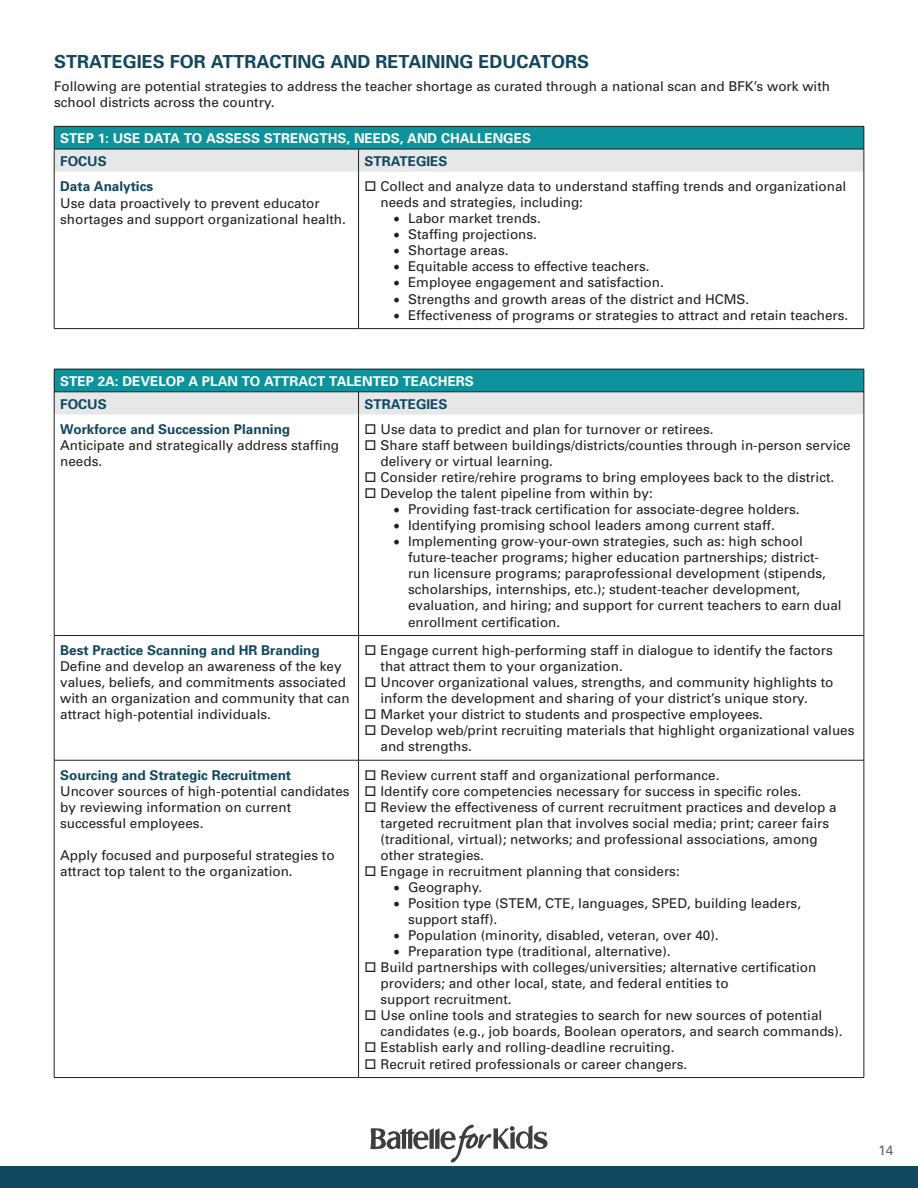
<style>
.page{position:relative;width:918px;height:1188px;background:#fff}
.page>*{position:absolute;margin:0;border:0;box-sizing:border-box;transform-origin:0 0}
.t1{font:700 18px "Univers";color:#12485f}
.t2{font:13.5px/16px "Univers";color:#231f20}
.t3{font:700 13.5px "Univers";color:#12485f}
.t4{font:700 13.5px "Univers";color:#fff}
.t5{font:13.5px "Univers";color:#636366}
.s1{font-family:"Minion Pro";font-size:18px}
</style>
<div class="page">
<hr style="left:54px;top:126px;width:305px;height:1px;background:#231f20">
<hr style="left:359px;top:126px;width:505px;height:1px;background:#231f20">
<svg style="left:54px;top:127px;width:811px;height:45px;background:#79babe"></svg>
<hr style="left:54px;top:172px;width:1px;height:156px;background:#231f20">
<hr style="left:358px;top:172px;width:1px;height:156px;background:#231f20">
<hr style="left:864px;top:172px;width:1px;height:156px;background:#231f20">
<hr style="left:54px;top:328px;width:305px;height:1px;background:#231f20">
<hr style="left:359px;top:328px;width:505px;height:1px;background:#231f20">
<svg style="left:54px;top:369px;width:811px;height:46px;background:#79b8bd"></svg>
<hr style="left:54px;top:415px;width:1px;height:220px;background:#231f20">
<hr style="left:358px;top:415px;width:1px;height:220px;background:#231f20">
<hr style="left:864px;top:415px;width:1px;height:220px;background:#231f20">
<hr style="left:54px;top:635px;width:305px;height:1px;background:#231f20">
<hr style="left:54px;top:636px;width:1px;height:124px;background:#231f20">
<hr style="left:359px;top:635px;width:505px;height:1px;background:#231f20">
<hr style="left:358px;top:636px;width:1px;height:124px;background:#231f20">
<hr style="left:864px;top:636px;width:1px;height:124px;background:#231f20">
<hr style="left:54px;top:760px;width:305px;height:1px;background:#231f20">
<hr style="left:54px;top:760px;width:1px;height:317px;background:#231f20">
<hr style="left:359px;top:760px;width:505px;height:1px;background:#231f20">
<hr style="left:358px;top:760px;width:1px;height:317px;background:#231f20">
<hr style="left:864px;top:760px;width:1px;height:317px;background:#231f20">
<hr style="left:54px;top:1077px;width:305px;height:1px;background:#231f20">
<hr style="left:359px;top:1077px;width:505px;height:1px;background:#231f20">
<svg style="left:370px;top:1125px;width:178px;height:37px"></svg>
<div style="left:0;top:1166px;width:918px;height:22px;background:#12485f"></div>
<p class="t1" style="left:54px;top:51px;width:537px">STRATEGIES FOR ATTRACTING AND RETAINING EDUCATORS</p>
<p class="t2" style="left:54px;top:78px;width:778px">Following are potential strategies to address the teacher shortage as curated through a national scan and BFK’s work with school districts across the country.</p>
<p class="t4" style="left:60px;top:130px;width:472px">STEP 1: USE DATA TO ASSESS STRENGTHS, NEEDS, AND CHALLENGES</p>
<p class="t3" style="left:60px;top:153px;width:48px">FOCUS</p>
<p class="t3" style="left:365px;top:153px;width:85px">STRATEGIES</p>
<p class="t3" style="left:60px;top:179px;width:95px">Data Analytics</p>
<p class="t2" style="left:60px;top:195px;width:287px">Use data proactively to prevent educator shortages and support organizational health.</p>
<p class="t2" style="left:381px;top:179px;width:467px;text-indent:-16px">□ Collect and analyze data to understand staffing trends and organizational needs and strategies, including:</p>
<p class="t2" style="left:393px;top:211px;width:149px"><span class="s1">•</span> Labor market trends.</p>
<p class="t2" style="left:393px;top:227px;width:146px"><span class="s1">•</span> Staffing projections.</p>
<p class="t2" style="left:393px;top:243px;width:117px"><span class="s1">•</span> Shortage areas.</p>
<p class="t2" style="left:393px;top:259px;width:258px"><span class="s1">•</span> Equitable access to effective teachers.</p>
<p class="t2" style="left:393px;top:275px;width:272px"><span class="s1">•</span> Employee engagement and satisfaction.</p>
<p class="t2" style="left:393px;top:291px;width:358px"><span class="s1">•</span> Strengths and growth areas of the district and HCMS.</p>
<p class="t2" style="left:393px;top:307px;width:457px"><span class="s1">•</span> Effectiveness of programs or strategies to attract and retain teachers.</p>
<p class="t4" style="left:60px;top:373px;width:415px">STEP 2A: DEVELOP A PLAN TO ATTRACT TALENTED TEACHERS</p>
<p class="t3" style="left:60px;top:396px;width:48px">FOCUS</p>
<p class="t3" style="left:365px;top:396px;width:85px">STRATEGIES</p>
<p class="t3" style="left:60px;top:421px;width:232px">Workforce and Succession Planning</p>
<p class="t2" style="left:60px;top:438px;width:281px">Anticipate and strategically address staffing needs.</p>
<p class="t2" style="left:365px;top:421px;width:351px">□ Use data to predict and plan for turnover or retirees.</p>
<p class="t2" style="left:381px;top:437px;width:472px;text-indent:-16px">□ Share staff between buildings/districts/counties through in-person service delivery or virtual learning.</p>
<p class="t2" style="left:365px;top:469px;width:471px">□ Consider retire/rehire programs to bring employees back to the district.</p>
<p class="t2" style="left:365px;top:485px;width:290px">□ Develop the talent pipeline from within by:</p>
<p class="t2" style="left:393px;top:502px;width:408px"><span class="s1">•</span> Providing fast-track certification for associate-degree holders.</p>
<p class="t2" style="left:393px;top:518px;width:383px"><span class="s1">•</span> Identifying promising school leaders among current staff.</p>
<p class="t2" style="left:408px;top:534px;width:435px;text-indent:-15px"><span class="s1">•</span> Implementing grow-your-own strategies, such as: high school future-teacher programs; higher education partnerships; district&shy;run licensure programs; paraprofessional development (stipends, scholarships, internships, etc.); student-teacher development, evaluation, and hiring; and support for current teachers to earn dual enrollment certification.</p>
<p class="t3" style="left:60px;top:642px;width:261px">Best Practice Scanning and HR Branding</p>
<p class="t2" style="left:60px;top:659px;width:291px">Define and develop an awareness of the key values, beliefs, and commitments associated with an organization and community that can attract high-potential individuals.</p>
<p class="t3" style="left:60px;top:767px;width:233px">Sourcing and Strategic Recruitment</p>
<p class="t2" style="left:60px;top:783px;width:291px">Uncover sources of high-potential candidates by reviewing information on current successful employees.</p>
<p class="t2" style="left:60px;top:848px;width:276px">Apply focused and purposeful strategies to attract top talent to the organization.</p>
<p class="t2" style="left:381px;top:642px;width:454px;text-indent:-16px">□ Engage current high-performing staff in dialogue to identify the factors that attract them to your organization.</p>
<p class="t2" style="left:381px;top:674px;width:455px;text-indent:-16px">□ Uncover organizational values, strengths, and community highlights to inform the development and sharing of your district’s unique story.</p>
<p class="t2" style="left:365px;top:706px;width:400px">□ Market your district to students and prospective employees.</p>
<p class="t2" style="left:381px;top:723px;width:476px;text-indent:-16px">□ Develop web/print recruiting materials that highlight organizational values and strengths.</p>
<p class="t2" style="left:365px;top:767px;width:356px">□ Review current staff and organizational performance.</p>
<p class="t2" style="left:365px;top:783px;width:438px">□ Identify core competencies necessary for success in specific roles.</p>
<p class="t2" style="left:381px;top:799px;width:458px;text-indent:-16px">□ Review the effectiveness of current recruitment practices and develop a targeted recruitment plan that involves social media; print; career fairs (traditional, virtual); networks; and professional associations, among other strategies.</p>
<p class="t2" style="left:365px;top:863px;width:317px">□ Engage in recruitment planning that considers:</p>
<p class="t2" style="left:393px;top:879px;width:91px"><span class="s1">•</span> Geography.</p>
<p class="t2" style="left:408px;top:895px;width:395px;text-indent:-15px"><span class="s1">•</span> Position type (STEM, CTE, languages, SPED, building leaders, support staff).</p>
<p class="t2" style="left:393px;top:927px;width:327px"><span class="s1">•</span> Population (minority, disabled, veteran, over 40).</p>
<p class="t2" style="left:393px;top:944px;width:279px"><span class="s1">•</span> Preparation type (traditional, alternative).</p>
<p class="t2" style="left:381px;top:960px;width:437px;text-indent:-16px">□ Build partnerships with colleges/universities; alternative certification providers; and other local, state, and federal entities to<br>support recruitment.</p>
<p class="t2" style="left:381px;top:1008px;width:464px;text-indent:-16px">□ Use online tools and strategies to search for new sources of potential candidates (e.g., job boards, Boolean operators, and search commands).</p>
<p class="t2" style="left:365px;top:1040px;width:312px">□ Establish early and rolling-deadline recruiting.</p>
<p class="t2" style="left:365px;top:1056px;width:324px">□ Recruit retired professionals or career changers.</p>
<p class="t5" style="left:878px;top:1142px;width:17px">14</p>
</div>
